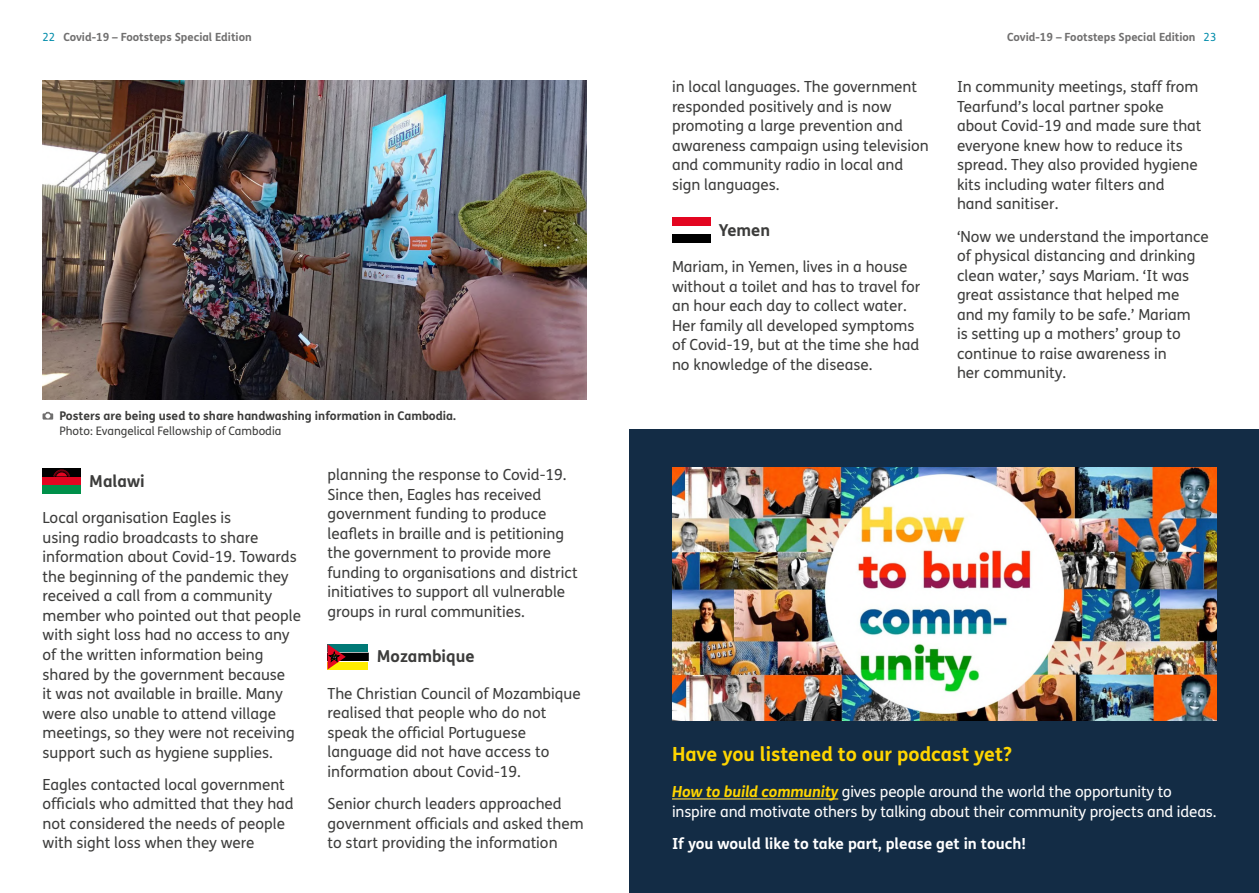
<style>
.page{position:relative;width:1259px;height:893px;background:#fff}
.page>*{position:absolute;margin:0;border:0;box-sizing:border-box;transform-origin:0 0}
.t1{font:700 19.5px "FS Me";color:#ffd500}
.t2{font:700 16.5px "FS Me";color:#3c3c3b}
.t3{font:15.3px/19.5px "FS Me";color:#3c3c3b}
.t4{font:15.3px/19.5px "FS Me";letter-spacing:-.01em;color:#fff}
.t5{font:700 15.3px "FS Me";color:#fff}
.t6{font:700 12px "FS Me";color:#3c3c3b}
.t7{font:11.7px "FS Me";color:#3c3c3b}
.t8{font:700 11.25px "FS Me";color:#706f6f}
.s1{font-weight:400;color:#008caa}
.s2{font-weight:700;font-style:italic;color:#ffd500}
</style>
<div class="page">
<div style="left:43px;top:477px;width:38px;height:9px;background:#e30520"></div>
<div style="left:43px;top:469px;width:38px;height:8px;background:#000"></div>
<div style="left:43px;top:486px;width:38px;height:8px;background:#00904a"></div>
<svg style="left:53px;top:469px;width:17px;height:7px"></svg>
<div style="left:327px;top:644px;width:41px;height:7px;background:#007976"></div>
<div style="left:327px;top:653px;width:41px;height:7px;background:#000"></div>
<div style="left:327px;top:662px;width:41px;height:8px;background:#ffed00"></div>
<svg style="left:327px;top:644px;width:19px;height:26px"></svg>
<img style="left:43px;top:81px;width:544px;height:319px">
<svg style="left:42px;top:412px;width:11px;height:8px"></svg>
<div style="left:629px;top:429px;width:630px;height:464px;background:#132c45"></div>
<img style="left:672px;top:468px;width:544px;height:253px">
<div style="left:672px;top:217px;width:38px;height:9px;background:#e30520"></div>
<div style="left:672px;top:234px;width:38px;height:9px;background:#000"></div>
<hr style="left:672px;top:798px;width:166px;height:1px;background:#ffdc44">
<p class="t8" style="left:43px;top:29px;width:211px"><span class="s1">22</span> Covid-19 – Footsteps Special Edition</p>
<p class="t8" style="left:1007px;top:29px;width:211px">Covid-19 – Footsteps Special Edition <span class="s1">23</span></p>
<p class="t6" style="left:60px;top:406px;width:398px">Posters are being used to share handwashing information in Cambodia.</p>
<p class="t7" style="left:60px;top:422px;width:223px">Photo: Evangelical Fellowship of Cambodia</p>
<p class="t2" style="left:89px;top:468px;width:57px">Malawi</p>
<p class="t3" style="left:43px;top:508px;width:260px">Local organisation Eagles is<br>using radio broadcasts to share information about Covid-19. Towards the beginning of the pandemic they received a call from a community member who pointed out that people with sight loss had no access to any of the written information being shared by the government because<br>it was not available in braille. Many were also unable to attend village meetings, so they were not receiving support such as hygiene supplies.</p>
<p class="t3" style="left:43px;top:774px;width:253px">Eagles contacted local government officials who admitted that they had not considered the needs of people with sight loss when they were</p>
<p class="t3" style="left:327px;top:465px;width:252px">planning the response to Covid-19.<br>Since then, Eagles has received government funding to produce leaflets in braille and is petitioning the government to provide more funding to organisations and district initiatives to support all vulnerable groups in rural communities.</p>
<p class="t2" style="left:377px;top:644px;width:99px">Mozambique</p>
<p class="t3" style="left:327px;top:683px;width:255px">The Christian Council of Mozambique realised that people who do not speak the official Portuguese language did not have access to information about Covid-19.</p>
<p class="t3" style="left:327px;top:794px;width:258px">Senior church leaders approached government officials and asked them to start providing the information</p>
<p class="t3" style="left:672px;top:77px;width:258px">in local languages. The government responded positively and is now promoting a large prevention and awareness campaign using television and community radio in local and sign languages.</p>
<p class="t2" style="left:719px;top:217px;width:53px">Yemen</p>
<p class="t3" style="left:672px;top:257px;width:250px">Mariam, in Yemen, lives in a house without a toilet and has to travel for an hour each day to collect water.<br>Her family all developed symptoms of Covid-19, but at the time she had no knowledge of the disease.</p>
<p class="t3" style="left:957px;top:77px;width:246px">In community meetings, staff from<br>Tearfund’s local partner spoke about Covid-19 and made sure that everyone knew how to reduce its spread. They also provided hygiene kits including water filters and hand sanitiser.</p>
<p class="t3" style="left:957px;top:226px;width:253px">‘Now we understand the importance of physical distancing and drinking clean water,’ says Mariam. ‘It was great assistance that helped me and my family to be safe.’ Mariam<br>is setting up a mothers’ group to continue to raise awareness in<br>her community.</p>
<p class="t1" style="left:672px;top:739px;width:341px">Have you listened to our podcast yet?</p>
<p class="t4" style="left:672px;top:782px;width:546px"><span class="s2">How to build community</span> gives people around the world the opportunity to inspire and motivate others by talking about their community projects and ideas.</p>
<p class="t5" style="left:672px;top:832px;width:355px">If you would like to take part, please get in touch!</p>
</div>
